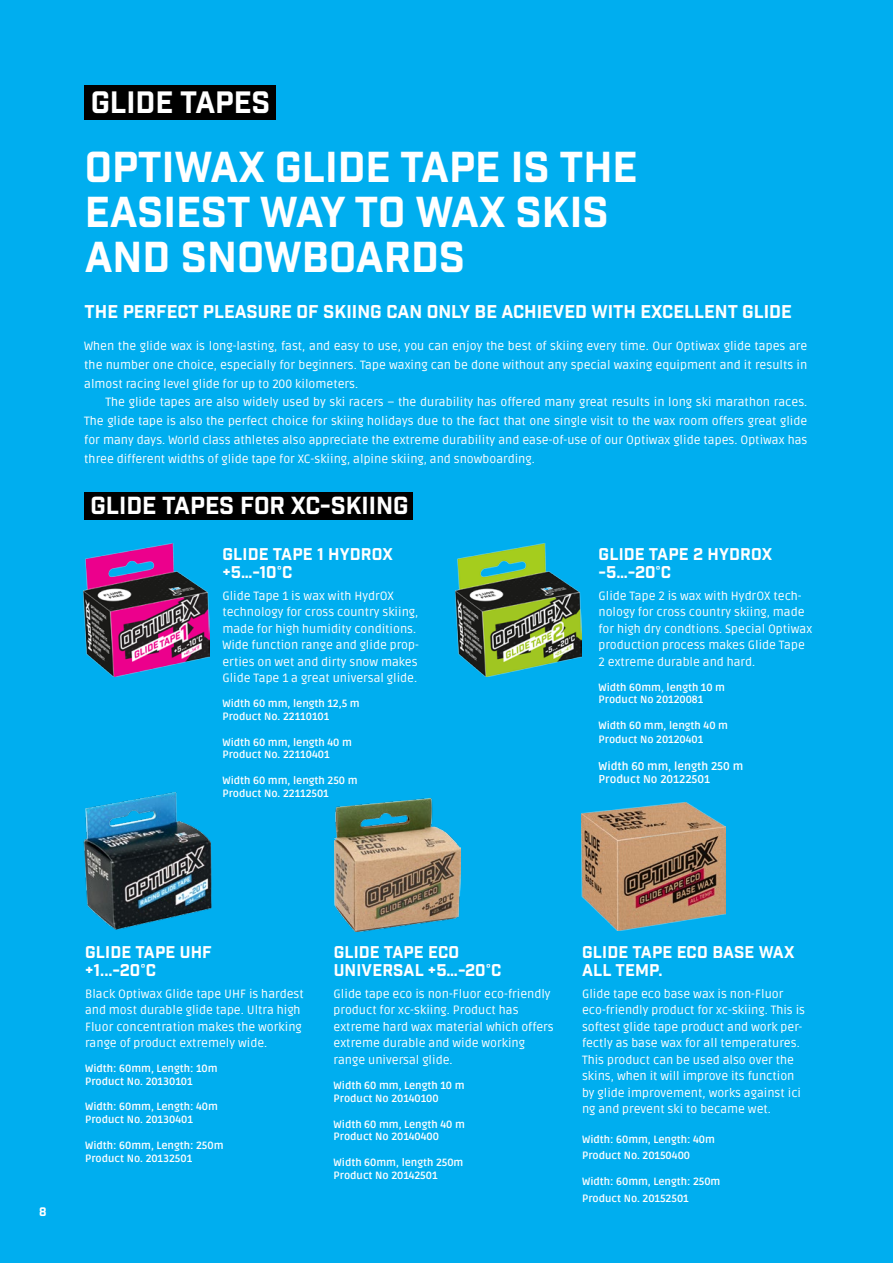
<style>
.page{position:relative;width:893px;height:1263px;background:#00aeef}
.page>*{position:absolute;margin:0;border:0;box-sizing:border-box;transform-origin:0 0}
.t1{font:42px/45px "Industry Inc Base";color:#fff}
.t2{font:30px "Industry Inc Base";color:#fff}
.t3{font:24px "Industry Inc Base";color:#fff}
.t4{font:18px "Industry Inc Base";color:#fff}
.t5{font:16.5px/18px "Industry Inc Base";letter-spacing:.01em;color:#fff}
.t6{font:12px/16.5px "Ruda";color:#fff}
.t7{font:12px "Industry Inc Base";color:#fff}
.t8{font:700 11.25px/13.5px "Ruda";color:#fff}
.t9{font:700 10.5px/12.8px "Ruda";color:#fff}
</style>
<div class="page">
<div style="left:84px;top:492px;width:329px;height:27px;background:#000"></div>
<div style="left:85px;top:86px;width:191px;height:34px;background:#000"></div>
<img style="left:334px;top:798px;width:126px;height:133px">
<img style="left:83px;top:792px;width:129px;height:138px">
<img style="left:83px;top:543px;width:126px;height:134px">
<img style="left:455px;top:543px;width:126px;height:134px">
<img style="left:582px;top:803px;width:144px;height:127px">
<h2 class="t2" style="left:91px;top:84px;width:181px">GLIDE TAPES</h2>
<h1 class="t1" style="left:85px;top:147px;width:554px">OPTIWAX GLIDE TAPE IS THE<br>EASIEST WAY TO WAX SKIS<br>AN D SNOWBOARDS</h1>
<h3 class="t4" style="left:85px;top:301px;width:709px">THE PERFECT PLEASURE OF SKIING CAN ON LY BE ACHIEVED WITH EXCELLENT GLIDE</h3>
<p class="t6" style="left:84px;top:336px;width:725px;line-height:18.8px;text-align:justify">When the glide wax is long-lasting, fast, and easy to use, you can enjoy the best of skiing every time. Our Optiwax glide tapes are the number one choice, especially for beginners. Tape waxing can be done without any special waxing equipment and it results in almost racing level glide for up to 200 kilometers.</p>
<p class="t6" style="left:84px;top:392px;width:725px;line-height:18.8px;text-align:justify;text-indent:21px">The glide tapes are also widely used by ski racers – the durability has offered many great results in long ski marathon races.<br>The glide tape is also the perfect choice for skiing holidays due to the fact that one single visit to the wax room offers great glide for many days. World class athletes also appreciate the extreme durability and ease-of-use of our Optiwax glide tapes. Optiwax has three different widths of glide tape for XC-skiing, alpine skiing, and snowboarding.</p>
<h3 class="t3" style="left:91px;top:491px;width:14px">GLIDE</h3>
<h3 class="t3" style="left:162px;top:491px;width:16px">TAPES</h3>
<h3 class="t3" style="left:240px;top:491px;width:16px">FOR</h3>
<h3 class="t3" style="left:291px;top:491px;width:116px">XC-SKII NG</h3>
<h3 class="t5" style="left:222px;top:546px;width:161px">GLIDE TAPE 1 HYDROX +5…-10°C</h3>
<h3 class="t5" style="left:598px;top:546px;width:164px">GLIDE TAPE 2 HYDROX -5…-20°C</h3>
<p class="t6" style="left:222px;top:587px;width:198px">Glide Tape 1 is wax with HydrOX technology for cross country skiing, made for high humidity conditions.<br>Wide function range and glide prop&shy;erties on wet and dirty snow makes Glide Tape 1 a great universal glide.</p>
<p class="t9" style="left:222px;top:697px;width:139px">Width 60 mm, length 12,5 m<br>Product No. 22110101</p>
<p class="t9" style="left:222px;top:735px;width:131px">Width 60 mm, length 40 m<br>Product No. 22110401</p>
<p class="t9" style="left:222px;top:773px;width:137px">Width 60 mm, length 250 m<br>Product No. 22112501</p>
<p class="t6" style="left:598px;top:587px;width:215px">Glide Tape 2 is wax with HydrOX tech&shy;nology for cross country skiing, made for high dry condtions. Special Optiwax production process makes Glide Tape 2 extreme durable and hard.</p>
<p class="t9" style="left:598px;top:680px;width:128px">Width 60mm, length 10 m<br>Product No 20120081</p>
<p class="t9" style="left:598px;top:718px;width:131px;line-height:13.5px">Width 60 mm, length 40 m<br>Product No 20120401</p>
<p class="t8" style="left:598px;top:758px;width:146px">Width 60 mm, length 250 m<br>Product No 20122501</p>
<p class="t7" style="left:39px;top:1205px;width:9px">8</p>
<h3 class="t5" style="left:85px;top:944px;width:106px">GLIDE TAPE UHF +1...-20°C</h3>
<h3 class="t5" style="left:582px;top:944px;width:214px">GLIDE TAPE ECO BASE WAX<br>ALL TEM P.</h3>
<h3 class="t5" style="left:334px;top:944px;width:167px">GLIDE TAPE ECO<br>UN IVERSAL +5…-20°C</h3>
<p class="t6" style="left:334px;top:985px;width:222px">Glide tape eco is non-Fluor eco-friendly product for xc-skiing. Product has extreme hard wax material which offers extreme durable and wide working range universal glide.</p>
<p class="t9" style="left:334px;top:1079px;width:132px">Width 60 mm, Length 10 m<br>Product No 20140100</p>
<p class="t9" style="left:334px;top:1117px;width:133px">Width 60 mm, Length 40 m<br>Product No 20140400</p>
<p class="t9" style="left:334px;top:1155px;width:131px">Width 60mm, length 250m<br>Product No 20142501</p>
<p class="t6" style="left:85px;top:985px;width:220px">Black Optiwax Glide tape UHF is hardest and most durable glide tape. Ultra high Fluor concentration makes the working range of product extremely wide.</p>
<p class="t9" style="left:85px;top:1061px;width:134px">Width: 60mm, Length: 10m<br>Product No. 20130101</p>
<p class="t9" style="left:85px;top:1100px;width:134px">Width: 60mm, Length: 40m<br>Product No. 20130401</p>
<p class="t9" style="left:85px;top:1137px;width:140px;line-height:13.5px">Width: 60mm, Length: 250m<br>Product No. 20132501</p>
<p class="t6" style="left:582px;top:985px;width:225px">Glide tape eco base wax is non-Fluor eco-friendly product for xc-skiing. This is softest glide tape product and work per&shy;fectly as base wax for all temperatures.<br>This product can be used also over the skins, when it will improve its function by glide improvement, works against ici ng and prevent ski to became wet.</p>
<p class="t9" style="left:582px;top:1130px;width:134px;line-height:16.5px">Width: 60mm, Length: 40m<br>Product No. 20150400</p>
<p class="t9" style="left:582px;top:1173px;width:140px;line-height:16.5px">Width: 60mm, Length: 250m<br>Product No. 20152501</p>
</div>
